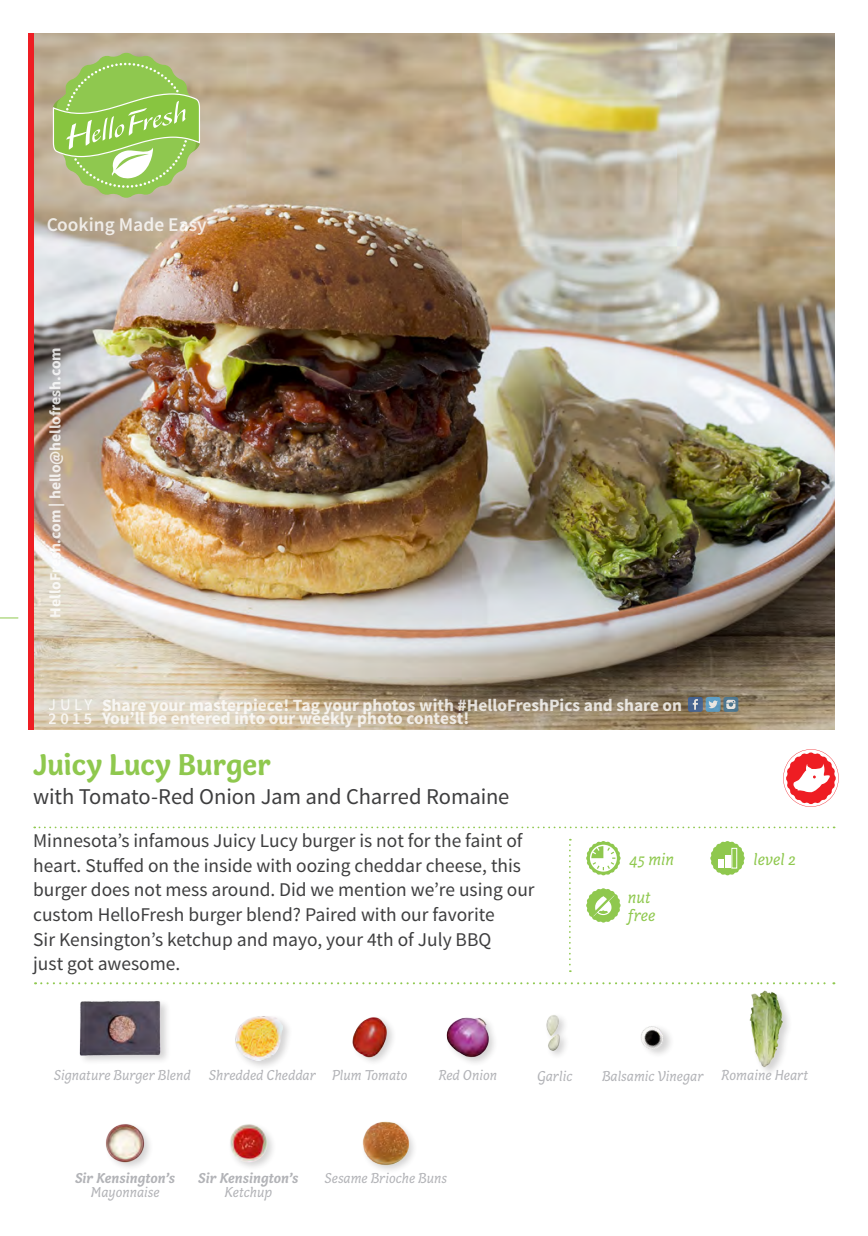
<style>
.page{position:relative;width:868px;height:1236px;background:#fff}
.page>*{position:absolute;margin:0;border:0;box-sizing:border-box;transform-origin:0 0}
.t1{font:700 30.62px "Capucine Basic";letter-spacing:-.005em;color:#8fc84e}
.t2{font:22.57px "Source Sans Pro";letter-spacing:-.01em;color:#3e3e3f}
.t3{font:19.43px/24.5px "Source Sans Pro";color:#3e3e3f}
.t4{font:600 19.43px "Source Sans Pro";color:#fff}
.t5{font:700 17.32px/13.8px "Source Sans Pro";color:#fff}
.t6{font:italic 17.32px/18.4px "Capucine Basic";color:#8fc84e}
.t7{font:16.45px "Source Sans Pro";color:#fff}
.t8{font:600 16.45px "Source Sans Pro";color:#fff}
.t9{font:700 15.58px "Source Sans Pro";color:#fff}
.t10{font:italic 14.88px "Capucine Basic";color:#b2b3b7}
.t11{font:italic 14.7px "Capucine Basic";color:#b2b3b7}
.t12{font:italic 700 14.7px "Capucine Basic";color:#b2b3b7}
</style>
<div class="page">
<img style="left:34px;top:33px;width:800px;height:696px">
<svg style="left:569px;top:839px;width:1px;height:132px"></svg>
<svg style="left:34px;top:826px;width:800px;height:2px"></svg>
<svg style="left:0;top:617px;width:18px;height:1px"></svg>
<svg style="left:53px;top:53px;width:147px;height:145px;background:#a5c870"></svg>
<svg style="left:687px;top:696px;width:15px;height:15px"></svg>
<svg style="left:692px;top:699px;width:5px;height:10px"></svg>
<svg style="left:723px;top:696px;width:15px;height:15px"></svg>
<svg style="left:726px;top:699px;width:9px;height:9px"></svg>
<svg style="left:705px;top:696px;width:15px;height:15px"></svg>
<svg style="left:708px;top:700px;width:9px;height:8px"></svg>
<svg style="left:35px;top:982px;width:799px;height:2px"></svg>
<div style="left:28px;top:33px;width:6px;height:696px;background:#ee1d23"></div>
<div style="left:78px;top:998px;width:93px;height:67px;background:#231f20;opacity:.2"></div>
<img style="left:79px;top:998px;width:83px;height:67px">
<img style="left:446px;top:1017px;width:48px;height:46px">
<div style="left:233px;top:1013px;width:60px;height:57px;background:#231f20;opacity:.2"></div>
<img style="left:235px;top:1016px;width:48px;height:43px">
<img style="left:106px;top:1124px;width:44px;height:43px">
<img style="left:230px;top:1124px;width:43px;height:43px">
<div style="left:360px;top:1119px;width:58px;height:55px;background:#231f20;opacity:.2"></div>
<img style="left:360px;top:1119px;width:51px;height:48px">
<img style="left:352px;top:1017px;width:41px;height:45px">
<img style="left:546px;top:1015px;width:20px;height:41px">
<img style="left:641px;top:1026px;width:30px;height:28px">
<svg style="left:586px;top:888px;width:34px;height:34px"></svg>
<svg style="left:783px;top:749px;width:56px;height:58px"></svg>
<svg style="left:586px;top:841px;width:34px;height:34px"></svg>
<svg style="left:710px;top:841px;width:34px;height:34px"></svg>
<div style="left:747px;top:989px;width:45px;height:87px;background:#231f20;opacity:.2"></div>
<img style="left:747px;top:989px;width:38px;height:80px">
<p class="t4" style="left:46px;top:212px;width:162px">Cooking Made Easy</p>
<p class="t9" style="left:45px;top:617px;width:272px;rotate:-90deg">HelloFresh.com | hello@hellofresh.com</p>
<p class="t5" style="left:102px;top:698px;width:581px">Share your masterpiece! Tag your photos with #HelloFreshPics and share on<br>You’ll be entered into our weekly photo contest!</p>
<h1 class="t1" style="left:33px;top:740px;width:239px">Juicy Lucy Burger</h1>
<p class="t2" style="left:33px;top:782px;width:477px">with Tomato-Red Onion Jam and Charred Romaine</p>
<p class="t7" style="left:49px;top:694px;width:45px">JULY</p>
<p class="t8" style="left:49px;top:708px;width:45px">2015</p>
<p class="t3" style="left:33px;top:828px;width:503px">Minnesota’s infamous Juicy Lucy burger is not for the faint of heart. Stuffed on the inside with oozing cheddar cheese, this burger does not mess around. Did we mention we’re using our custom HelloFresh burger blend? Paired with our favorite<br>Sir Kensington’s ketchup and mayo, your 4th of July BBQ<br>just got awesome.</p>
<p class="t6" style="left:629px;top:850px;width:46px">45 min</p>
<p class="t6" style="left:627px;top:888px;width:29px">nut free</p>
<p class="t6" style="left:753px;top:850px;width:44px">level 2</p>
<p class="t11" style="left:54px;top:1064px;width:139px">Signature Burger Blend</p>
<p class="t11" style="left:438px;top:1064px;width:60px">Red Onion</p>
<p class="t11" style="left:601px;top:1065px;width:103px">Balsamic Vinegar</p>
<p class="t11" style="left:209px;top:1064px;width:200px">Shredded Cheddar Plum Tomato</p>
<p class="t11" style="left:537px;top:1065px;width:37px">Garlic</p>
<p class="t10" style="left:721px;top:1064px;width:89px">Romaine Heart</p>
<p class="t12" style="left:75px;top:1166px;width:102px">Sir Kensington’s</p>
<p class="t11" style="left:91px;top:1181px;width:70px">Mayonnaise</p>
<p class="t12" style="left:198px;top:1166px;width:102px">Sir Kensington’s</p>
<p class="t11" style="left:224px;top:1181px;width:49px">Ketchup</p>
<p class="t11" style="left:324px;top:1166px;width:124px">Sesame Brioche Buns</p>
</div>
